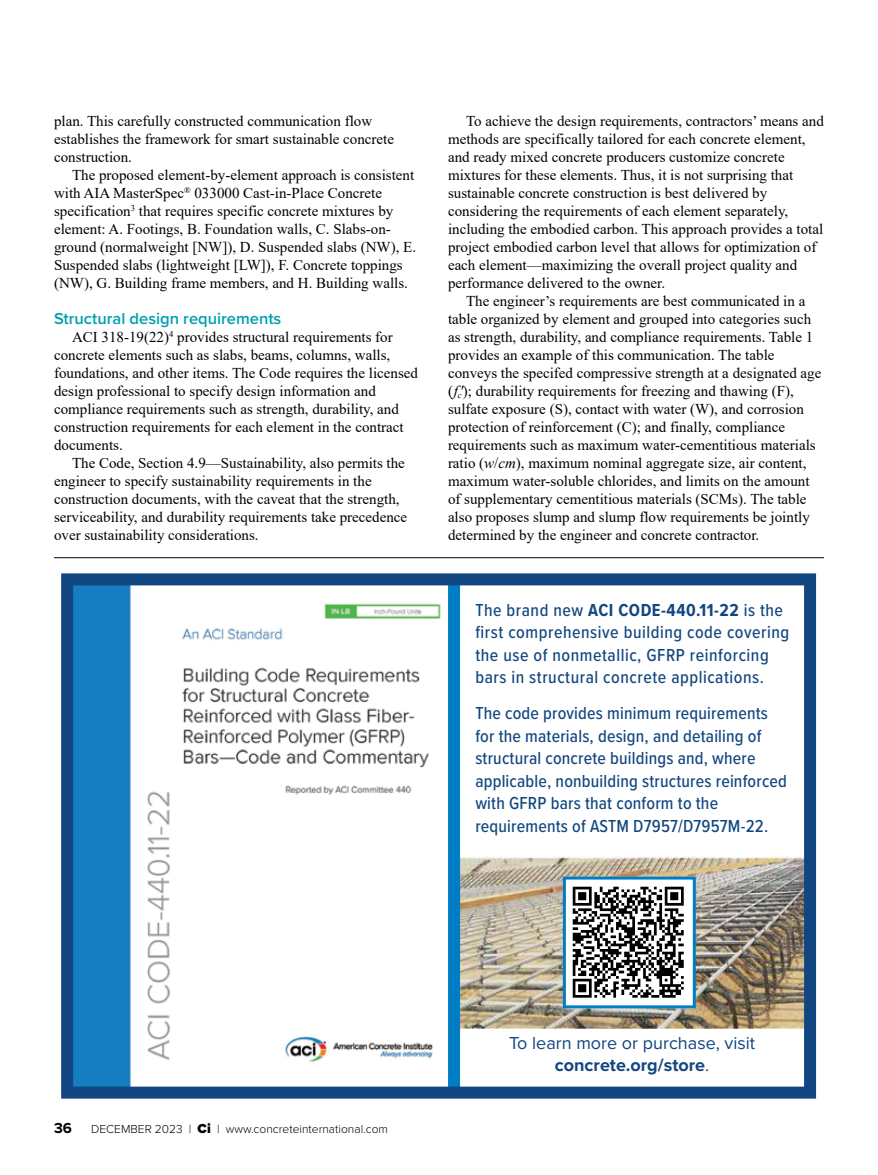
<style>
.page{position:relative;width:878px;height:1175px;background:#fff}
.page>*{position:absolute;margin:0;border:0;box-sizing:border-box;transform-origin:0 0}
.t1{font:500 18px/22.5px "Proxima Nova Cond";letter-spacing:.01em;color:#124680}
.t2{font:500 18px/22.5px "Proxima Nova Cond";letter-spacing:.03em;color:#124680}
.t3{font:18px/21.6px "Proxima Nova";color:#124680;text-align:center}
.t4{font:600 16.5px "Proxima Nova";color:#00a0af}
.t5{font:15px/18px "Times New Roman";color:#000}
.t6{font:700 15px "Proxima Nova";color:#000}
.t7{font:300 12px "Proxima Nova";color:#000}
.s1{font-style:italic}
.s2{font-weight:700}
.s3{font-weight:900;font-size:13.5px}
</style>
<div class="page">
<hr style="left:54px;top:557px;width:770px;height:1px;background:#000">
<img style="left:460px;top:856px;width:343px;height:172px">
<div style="left:448px;top:581px;width:12px;height:507px;background:#007dc5"></div>
<img style="left:74px;top:586px;width:367px;height:499px">
<div style="left:61px;top:573px;width:755px;height:525px;border:12px solid #124680"></div>
<svg style="left:567px;top:880px;width:124px;height:124px"></svg>
<div style="left:563px;top:876px;width:132px;height:132px;border:3px solid #007dc5"></div>
<p class="t5" style="left:54px;top:111px;width:341px">plan. This carefully constructed communication flow establishes the framework for smart sustainable concrete construction.</p>
<p class="t5" style="left:54px;top:165px;width:364px;text-indent:18px">The proposed element-by-element approach is consistent with AIA MasterSpec<sup>®</sup> 033000 Cast-in-Place Concrete specification<sup>3</sup> that requires specific concrete mixtures by element: A. Footings, B. Foundation walls, C. Slabs-on&shy;ground (normalweight [NW]), D. Suspended slabs (NW), E.<br>Suspended slabs (lightweight [LW]), F. Concrete toppings (NW), G. Building frame members, and H. Building walls.</p>
<p class="t4" style="left:54px;top:306px;width:229px">Structural design requirements</p>
<p class="t5" style="left:54px;top:327px;width:365px;text-indent:18px">ACI 318-19(22)<sup>4</sup> provides structural requirements for concrete elements such as slabs, beams, columns, walls, foundations, and other items. The Code requires the licensed design professional to specify design information and compliance requirements such as strength, durability, and construction requirements for each element in the contract documents.</p>
<p class="t5" style="left:54px;top:453px;width:355px;text-indent:18px">The Code, Section 4.9—Sustainability, also permits the engineer to specify sustainability requirements in the construction documents, with the caveat that the strength, serviceability, and durability requirements take precedence over sustainability considerations.</p>
<p class="t5" style="left:448px;top:112px;width:377px;text-indent:18px">To achieve the design requirements, contractors’ means and methods are specifically tailored for each concrete element, and ready mixed concrete producers customize concrete mixtures for these elements. Thus, it is not surprising that sustainable concrete construction is best delivered by considering the requirements of each element separately, including the embodied carbon. This approach provides a total project embodied carbon level that allows for optimization of each element—maximizing the overall project quality and performance delivered to the owner.</p>
<p class="t5" style="left:448px;top:292px;width:375px;text-indent:18px">The engineer’s requirements are best communicated in a table organized by element and grouped into categories such as strength, durability, and compliance requirements. Table 1 provides an example of this communication. The table conveys the specifed compressive strength at a designated age (<span class="s1">f</span><sub>c</sub><span class="s1">ʹ</span>); durability requirements for freezing and thawing (F), sulfate exposure (S), contact with water (W), and corrosion protection of reinforcement (C); and finally, compliance requirements such as maximum water-cementitious materials ratio (<span class="s1">w</span>/<span class="s1">cm</span>), maximum nominal aggregate size, air content, maximum water-soluble chlorides, and limits on the amount of supplementary cementitious materials (SCMs). The table also proposes slump and slump flow requirements be jointly determined by the engineer and concrete contractor.</p>
<p class="t2" style="left:475px;top:598px;width:315px">The brand new <span class="s2">ACI CODE-440.11-22</span> is the first comprehensive building code covering the use of nonmetallic, GFRP reinforcing bars in structural concrete applications.</p>
<p class="t1" style="left:475px;top:701px;width:313px">The code provides minimum requirements for the materials, design, and detailing of structural concrete buildings and, where applicable, nonbuilding structures reinforced with GFRP bars that conform to the requirements of ASTM D7957/D7957M-22.</p>
<p class="t6" style="left:54px;top:1116px;width:19px">36</p>
<p class="t7" style="left:91px;top:1119px;width:298px">DECEMBER 2023 | <span class="s3">Ci</span> | www.concreteinternational.com</p>
<p class="t3" style="left:509px;top:1031px;width:248px">To learn more or purchase, visit <span class="s2">concrete.org/store</span>.</p>
</div>
